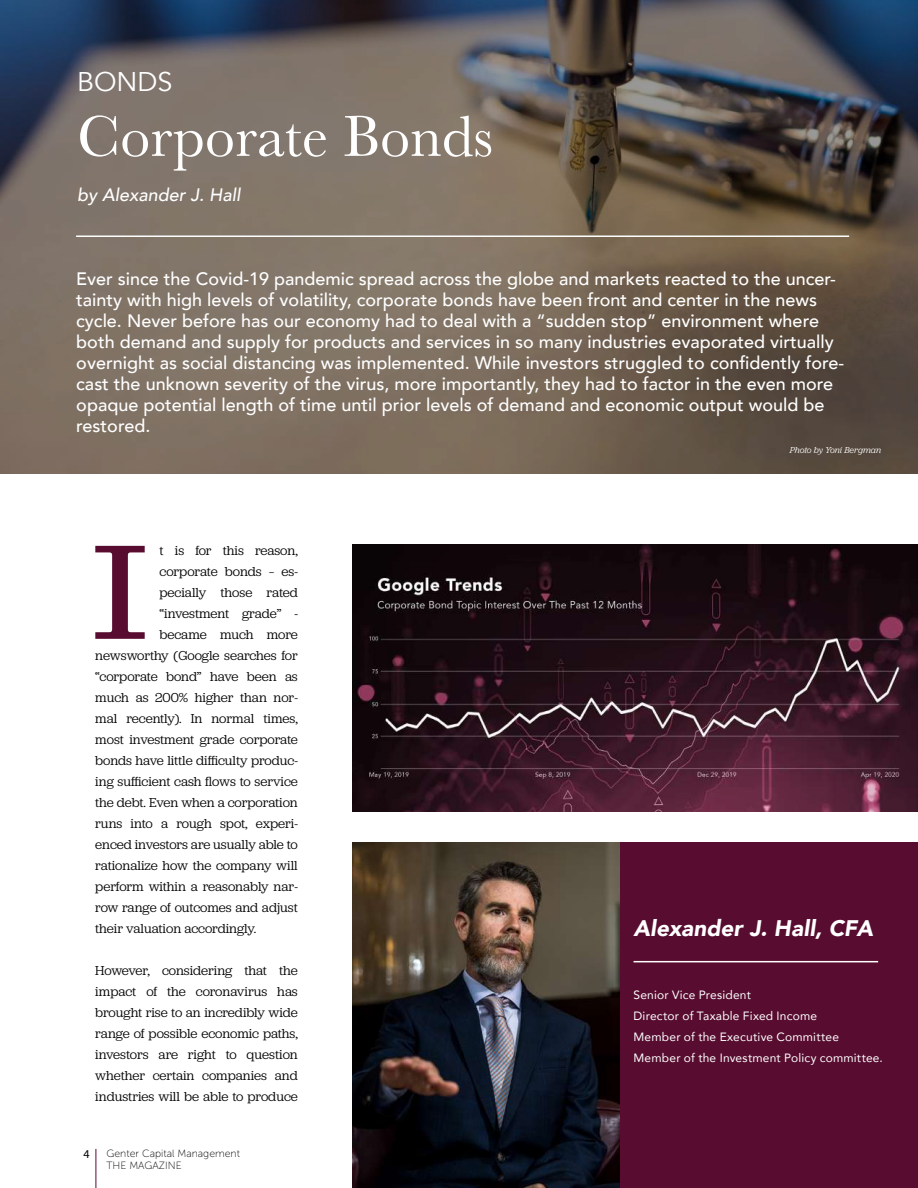
<style>
.page{position:relative;width:918px;height:1188px;background:#fff}
.page>*{position:absolute;margin:0;border:0;box-sizing:border-box;transform-origin:0 0}
.t1{font:139.95px "Jubilat";color:#570c30;scale:1.5 1}
.t2{font:60px "Baskerville";color:#fff}
.t3{font:27px "Avenir";color:#fff}
.t4{font:italic 900 22.5px "Avenir";color:#fff}
.t5{font:500 18px/21px "Avenir";color:#fff}
.t6{font:italic 500 18px "Avenir";color:#fff}
.t7{font:13.5px/21px "Jubilat";color:#000;text-align:justify}
.t8{font:12px/21px "Avenir";letter-spacing:.015em;color:#fff}
.t9{font:12px "Myriad Pro";color:#000}
.t10{font:10.5px/12px "Museo Sans 100";color:#000}
.t11{font:italic 9px "Jubilat";letter-spacing:-.005em;color:#fff}
</style>
<div class="page">
<hr style="left:96px;top:1149px;width:1px;height:39px;background:#570c30">
<img style="left:352px;top:545px;width:566px;height:267px">
<img style="left:0;top:0;width:918px;height:474px">
<hr style="left:76px;top:236px;width:773px;height:1px;background:#fff">
<div style="left:353px;top:842px;width:565px;height:346px;background:#570c30"></div>
<img style="left:353px;top:842px;width:267px;height:346px">
<hr style="left:634px;top:961px;width:244px;height:1px;background:#fff">
<h3 class="t3" style="left:77px;top:66px;width:97px">BONDS</h3>
<h2 class="t2" style="left:77px;top:98px;width:418px">Corporate Bonds</h2>
<h3 class="t6" style="left:77px;top:184px;width:165px">by Alexander J. Hall</h3>
<p class="t5" style="left:76px;top:267px;width:769px">Ever since the Covid-19 pandemic spread across the globe and markets reacted to the uncer&shy;tainty with high levels of volatility, corporate bonds have been front and center in the news cycle. Never before has our economy had to deal with a “sudden stop” environment where both demand and supply for products and services in so many industries evaporated virtually overnight as social distancing was implemented. While investors struggled to confidently fore&shy;cast the unknown severity of the virus, more importantly, they had to factor in the even more opaque potential length of time until prior levels of demand and economic output would be restored.</p>
<h1 class="t1" style="left:91px;top:505px;width:40px">I</h1>
<p class="t7" style="left:160px;top:539px;width:140px">t is for this reason,</p>
<p class="t7" style="left:160px;top:560px;width:140px">corporate bonds – es-</p>
<p class="t7" style="left:160px;top:581px;width:140px">pecially those rated</p>
<p class="t7" style="left:160px;top:602px;width:140px">“investment grade” -</p>
<p class="t7" style="left:160px;top:623px;width:140px">became much more</p>
<p class="t7" style="left:95px;top:644px;width:204px">newsworthy (Google searches for</p>
<p class="t7" style="left:95px;top:665px;width:204px">“corporate bond” have been as</p>
<p class="t7" style="left:95px;top:686px;width:204px">much as 200% higher than nor-</p>
<p class="t7" style="left:95px;top:707px;width:204px">mal recently). In normal times,</p>
<p class="t7" style="left:95px;top:728px;width:204px">most investment grade corporate</p>
<p class="t7" style="left:95px;top:749px;width:204px">bonds have little difficulty produc-</p>
<p class="t7" style="left:95px;top:770px;width:204px">ing sufficient cash flows to service</p>
<p class="t7" style="left:95px;top:791px;width:204px">the debt. Even when a corporation</p>
<p class="t7" style="left:95px;top:812px;width:204px">runs into a rough spot, experi-</p>
<p class="t7" style="left:95px;top:833px;width:204px">enced investors are usually able to</p>
<p class="t7" style="left:95px;top:854px;width:204px">rationalize how the company will</p>
<p class="t7" style="left:95px;top:875px;width:204px">perform within a reasonably nar-</p>
<p class="t7" style="left:95px;top:896px;width:204px">row range of outcomes and adjust</p>
<p class="t7" style="left:95px;top:917px;width:162px">their valuation accordingly.</p>
<p class="t7" style="left:95px;top:959px;width:204px">However, considering that the impact of the coronavirus has brought rise to an incredibly wide range of possible economic paths, investors are right to question whether certain companies and industries will be able to produce</p>
<p class="t9" style="left:83px;top:1147px;width:8px">4</p>
<p class="t10" style="left:107px;top:1147px;width:135px">Genter Capital Management<br>THE MAGAZINE</p>
<p class="t11" style="left:790px;top:444px;width:93px">Photo by Yoni Bergman</p>
<h3 class="t4" style="left:634px;top:910px;width:241px">Alexander J. Hall, CFA</h3>
<p class="t8" style="left:634px;top:984px;width:251px">Senior Vice President<br>Director of Taxable Fixed Income<br>Member of the Executive Committee Member of the Investment Policy committee.</p>
</div>
